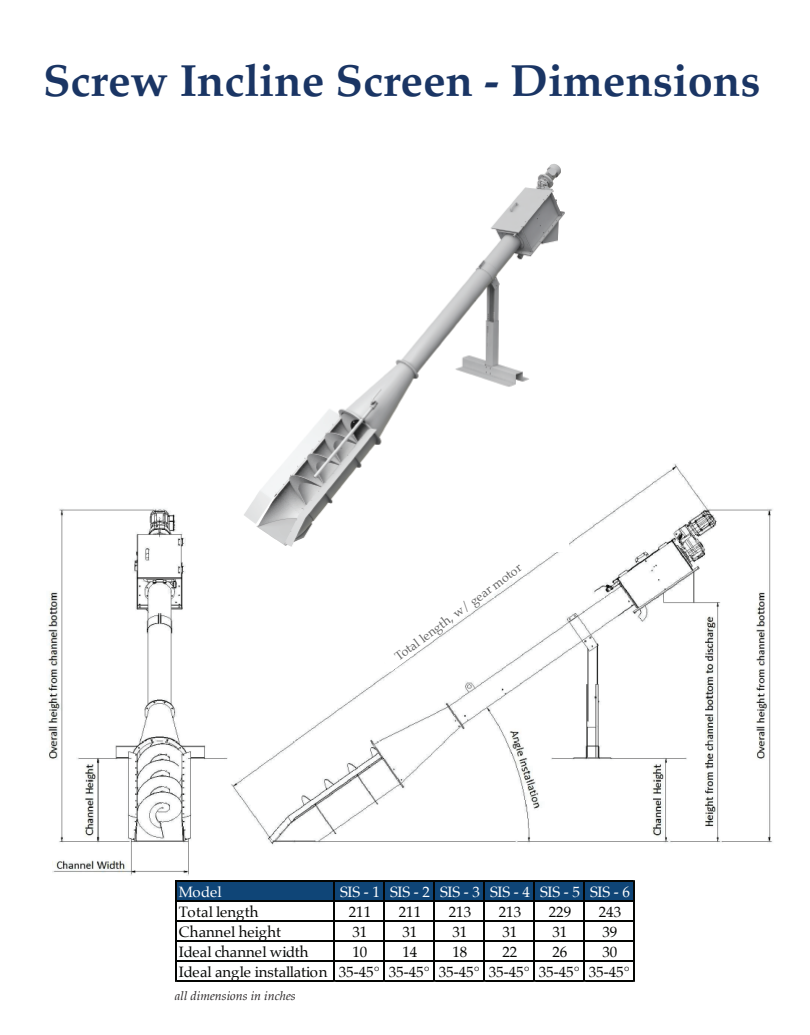
<style>
.page{position:relative;width:810px;height:1035px;background:#fff}
.page>*{position:absolute;margin:0;border:0;box-sizing:border-box;transform-origin:0 0}
.t1{font:700 45px "Palatino";color:#1a3564}
.t2{font:15px/20px "Palatino";color:#040503}
.t3{font:15px "Palatino";letter-spacing:-.015em;color:#fff}
.t4{font:12.5px "Palatino";color:#666}
.t5{font:italic 12.5px "Palatino";color:#231f20}
</style>
<div class="page">
<img style="left:47px;top:463px;width:726px;height:413px">
<img style="left:242px;top:164px;width:326px;height:387px">
<svg style="left:368px;top:544px;width:151px;height:128px"></svg>
<div style="left:176px;top:882px;width:459px;height:20px;background:#0f4577"></div>
<hr style="left:176px;top:880px;width:459px;height:2px;background:#040503">
<hr style="left:176px;top:900px;width:459px;height:2px;background:#040503">
<hr style="left:176px;top:920px;width:459px;height:2px;background:#040503">
<hr style="left:176px;top:940px;width:459px;height:2px;background:#040503">
<hr style="left:176px;top:960px;width:459px;height:2px;background:#040503">
<hr style="left:175px;top:880px;width:1px;height:102px;background:#040503">
<hr style="left:334px;top:882px;width:1px;height:100px;background:#040503">
<hr style="left:384px;top:882px;width:1px;height:100px;background:#040503">
<hr style="left:434px;top:882px;width:1px;height:100px;background:#040503">
<hr style="left:484px;top:882px;width:1px;height:100px;background:#040503">
<hr style="left:534px;top:882px;width:1px;height:100px;background:#040503">
<hr style="left:584px;top:882px;width:1px;height:100px;background:#040503">
<hr style="left:176px;top:980px;width:459px;height:2px;background:#040503">
<hr style="left:634px;top:882px;width:1px;height:100px;background:#040503">
<h1 class="t1" style="left:43px;top:43px;width:719px">Screw Incline Screen - Dimensions</h1>
<p class="t4" style="left:390px;top:649px;width:155px;rotate:-36deg">Total length, w/ gear motor</p>
<p class="t3" style="left:179px;top:879px;width:45px">Model</p>
<p class="t3" style="left:340px;top:879px;width:292px">SIS - 1 SIS - 2 SIS - 3 SIS - 4 SIS - 5 SIS - 6</p>
<p class="t2" style="left:179px;top:901px;width:81px">Total length</p>
<p class="t2" style="left:349px;top:901px;width:24px">211</p>
<p class="t2" style="left:399px;top:901px;width:24px">211</p>
<p class="t2" style="left:449px;top:901px;width:24px">213</p>
<p class="t2" style="left:499px;top:901px;width:24px">213</p>
<p class="t2" style="left:549px;top:901px;width:24px">229</p>
<p class="t2" style="left:599px;top:901px;width:24px">243</p>
<p class="t2" style="left:179px;top:921px;width:104px">Channel height</p>
<p class="t2" style="left:352px;top:921px;width:16px">31</p>
<p class="t2" style="left:402px;top:921px;width:16px">31</p>
<p class="t2" style="left:452px;top:921px;width:16px">31</p>
<p class="t2" style="left:502px;top:921px;width:16px">31</p>
<p class="t2" style="left:552px;top:921px;width:16px">31</p>
<p class="t2" style="left:602px;top:921px;width:16px">39</p>
<p class="t2" style="left:179px;top:941px;width:131px">Ideal channel width</p>
<p class="t2" style="left:352px;top:941px;width:16px">10</p>
<p class="t2" style="left:402px;top:941px;width:16px">14</p>
<p class="t2" style="left:452px;top:941px;width:16px">18</p>
<p class="t2" style="left:502px;top:941px;width:16px">22</p>
<p class="t2" style="left:552px;top:941px;width:16px">26</p>
<p class="t2" style="left:179px;top:941px;width:452px;text-indent:424px">30<br>Ideal angle installation 35-45° 35-45° 35-45° 35-45° 35-45° 35-45°</p>
<p class="t5" style="left:175px;top:985px;width:122px">all dimensions in inches</p>
</div>
